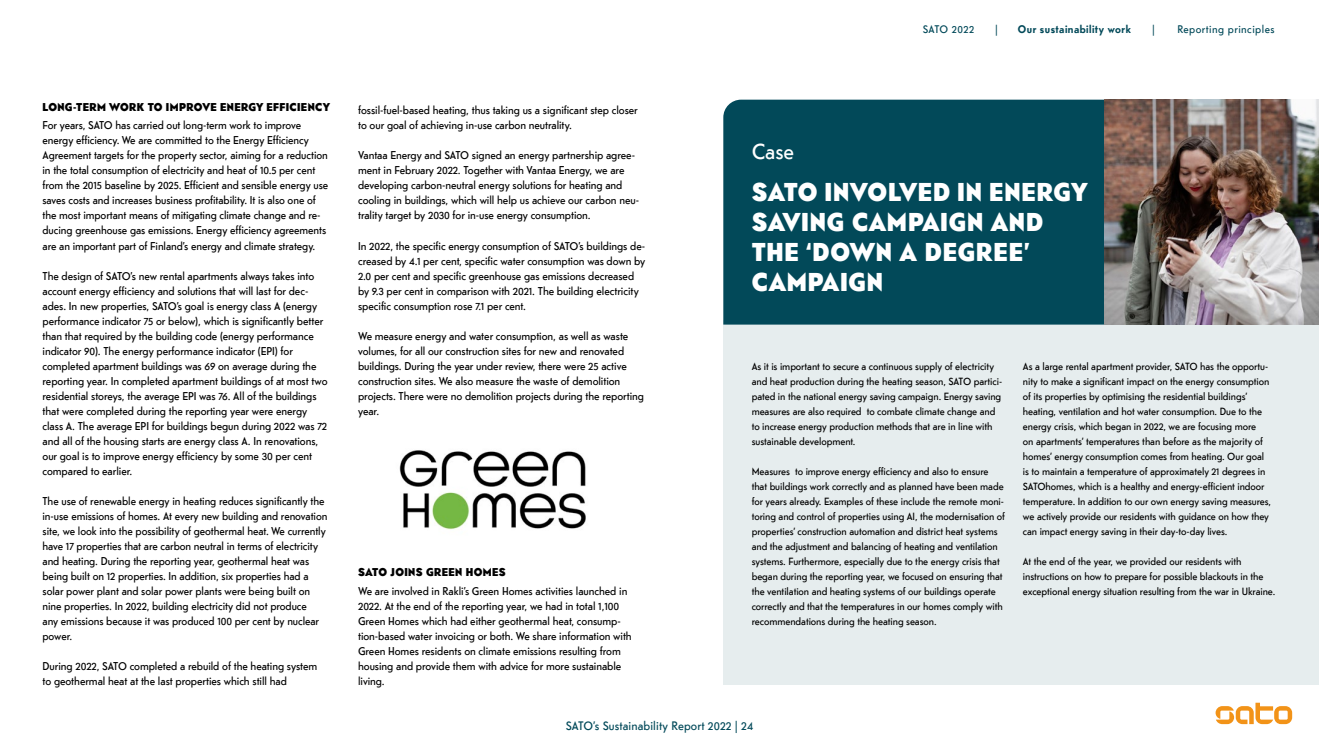
<style>
.page{position:relative;width:1319px;height:745px;background:#fff}
.page>*{position:absolute;margin:0;border:0;box-sizing:border-box;transform-origin:0 0}
.t1{font:900 26.25px/30px "Telefon Web";letter-spacing:.025em;color:#fff}
.t2{font:22.5px "Telefon Web";color:#fff}
.t3{font:12.5px "Telefon Web";letter-spacing:.01em;color:#024959}
.t4{font:11.5px/15px "Telefon Web";letter-spacing:-.005em;color:#000}
.t5{font:900 11.5px "Telefon Web";letter-spacing:.03em;color:#000}
.t6{font:11.25px "Telefon Web";letter-spacing:.04em;color:#024959}
.t7{font:700 11.25px "Telefon Web";letter-spacing:.04em;color:#024959}
.t8{font:10.62px/15px "Telefon Web";letter-spacing:-.005em;color:#000}
</style>
<div class="page">
<div style="left:723px;top:320px;width:595px;height:364px;background:#e6edee"></div>
<div style="left:723px;top:100px;width:381px;height:224px;background:#024959"></div>
<img style="left:1104px;top:100px;width:214px;height:224px">
<img style="left:399px;top:450px;width:187px;height:80px">
<svg style="left:1215px;top:702px;width:76px;height:21px"></svg>
<p class="t5" style="left:43px;top:99px;width:289px">LONG-TERM WORK TO IMPROVE ENERGY EFFICIENCY</p>
<p class="t4" style="left:43px;top:118px;width:287px">For years, SATO has carried out long-term work to improve energy efficiency. We are committed to the Energy Efficiency Agreement targets for the property sector, aiming for a reduction in the total consumption of electricity and heat of 10.5 per cent from the 2015 baseline by 2025. Efficient and sensible energy use saves costs and increases business profitability. It is also one of the most important means of mitigating climate change and re&shy;ducing greenhouse gas emissions. Energy efficiency agreements are an important part of Finland’s energy and climate strategy.</p>
<p class="t4" style="left:43px;top:268px;width:286px">The design of SATO’s new rental apartments always takes into account energy efficiency and solutions that will last for dec&shy;ades. In new properties, SATO’s goal is energy class A (energy performance indicator 75 or below), which is significantly better than that required by the building code (energy performance indicator 90). The energy performance indicator (EPI) for completed apartment buildings was 69 on average during the reporting year. In completed apartment buildings of at most two residential storeys, the average EPI was 76. All of the buildings that were completed during the reporting year were energy class A. The average EPI for buildings begun during 2022 was 72 and all of the housing starts are energy class A. In renovations, our goal is to improve energy efficiency by some 30 per cent compared to earlier.</p>
<p class="t4" style="left:43px;top:493px;width:286px">The use of renewable energy in heating reduces significantly the in-use emissions of homes. At every new building and renovation site, we look into the possibility of geothermal heat. We currently have 17 properties that are carbon neutral in terms of electricity and heating. During the reporting year, geothermal heat was being built on 12 properties. In addition, six properties had a solar power plant and solar power plants were being built on nine properties. In 2022, building electricity did not produce<br>any emissions because it was produced 100 per cent by nuclear power.</p>
<p class="t4" style="left:43px;top:658px;width:276px">During 2022, SATO completed a rebuild of the heating system to geothermal heat at the last properties which still had</p>
<p class="t4" style="left:358px;top:103px;width:281px">fossil-fuel-based heating, thus taking us a significant step closer to our goal of achieving in-use carbon neutrality.</p>
<p class="t4" style="left:358px;top:148px;width:282px">Vantaa Energy and SATO signed an energy partnership agree&shy;ment in February 2022. Together with Vantaa Energy, we are developing carbon-neutral energy solutions for heating and cooling in buildings, which will help us achieve our carbon neu&shy;trality target by 2030 for in-use energy consumption.</p>
<p class="t4" style="left:358px;top:237px;width:289px">In 2022, the specific energy consumption of SATO’s buildings de&shy;creased by 4.1 per cent, specific water consumption was down by 2.0 per cent and specific greenhouse gas emissions decreased by 9.3 per cent in comparison with 2021. The building electricity specific consumption rose 7.1 per cent.</p>
<p class="t4" style="left:358px;top:327px;width:287px">We measure energy and water consumption, as well as waste volumes, for all our construction sites for new and renovated buildings. During the year under review, there were 25 active construction sites. We also measure the waste of demolition projects. There were no demolition projects during the reporting year.</p>
<p class="t5" style="left:358px;top:564px;width:149px">SATO JOINS GREEN HOMES</p>
<p class="t4" style="left:358px;top:582px;width:275px">We are involved in Rakli’s Green Homes activities launched in 2022. At the end of the reporting year, we had in total 1,100<br>Green Homes which had either geothermal heat, consump&shy;tion-based water invoicing or both. We share information with Green Homes residents on climate emissions resulting from housing and provide them with advice for more sustainable living.</p>
<h2 class="t2" style="left:751px;top:137px;width:44px">Case</h2>
<p class="t6" style="left:922px;top:22px;width:53px">SATO 2022</p>
<p class="t6" style="left:995px;top:22px;width:4px">|</p>
<p class="t6" style="left:1151px;top:22px;width:4px">|</p>
<p class="t6" style="left:1177px;top:22px;width:99px">Reporting principles</p>
<p class="t7" style="left:1017px;top:22px;width:114px">Our sustainability work</p>
<h1 class="t1" style="left:751px;top:176px;width:337px">SATO INVOLVED IN ENERGY<br>SAVING CAMPAIGN AND<br>THE ‘DOWN A DEGREE’<br>CAMPAIGN</h1>
<p class="t8" style="left:751px;top:358px;width:252px">As it is important to secure a continuous supply of electricity and heat production during the heating season, SATO partici&shy;pated in the national energy saving campaign. Energy saving measures are also required to combate climate change and to increase energy production methods that are in line with sustainable development.</p>
<p class="t8" style="left:751px;top:463px;width:255px">Measures to improve energy efficiency and also to ensure that buildings work correctly and as planned have been made for years already. Examples of these include the remote moni&shy;toring and control of properties using AI, the modernisation of properties’ construction automation and district heat systems and the adjustment and balancing of heating and ventilation systems. Furthermore, especially due to the energy crisis that began during the reporting year, we focused on ensuring that the ventilation and heating systems of our buildings operate correctly and that the temperatures in our homes comply with recommendations during the heating season.</p>
<p class="t8" style="left:1022px;top:358px;width:250px">As a large rental apartment provider, SATO has the opportu&shy;nity to make a significant impact on the energy consumption of its properties by optimising the residential buildings’ heating, ventilation and hot water consumption. Due to the energy crisis, which began in 2022, we are focusing more<br>on apartments’ temperatures than before as the majority of homes’ energy consumption comes from heating. Our goal is to maintain a temperature of approximately 21 degrees in SATOhomes, which is a healthy and energy-efficient indoor temperature. In addition to our own energy saving measures, we actively provide our residents with guidance on how they can impact energy saving in their day-to-day lives.</p>
<p class="t8" style="left:1022px;top:553px;width:254px">At the end of the year, we provided our residents with instructions on how to prepare for possible blackouts in the exceptional energy situation resulting from the war in Ukraine.</p>
<p class="t3" style="left:565px;top:717px;width:189px">SATO’s Sustainability Report 2022 | 24</p>
</div>
